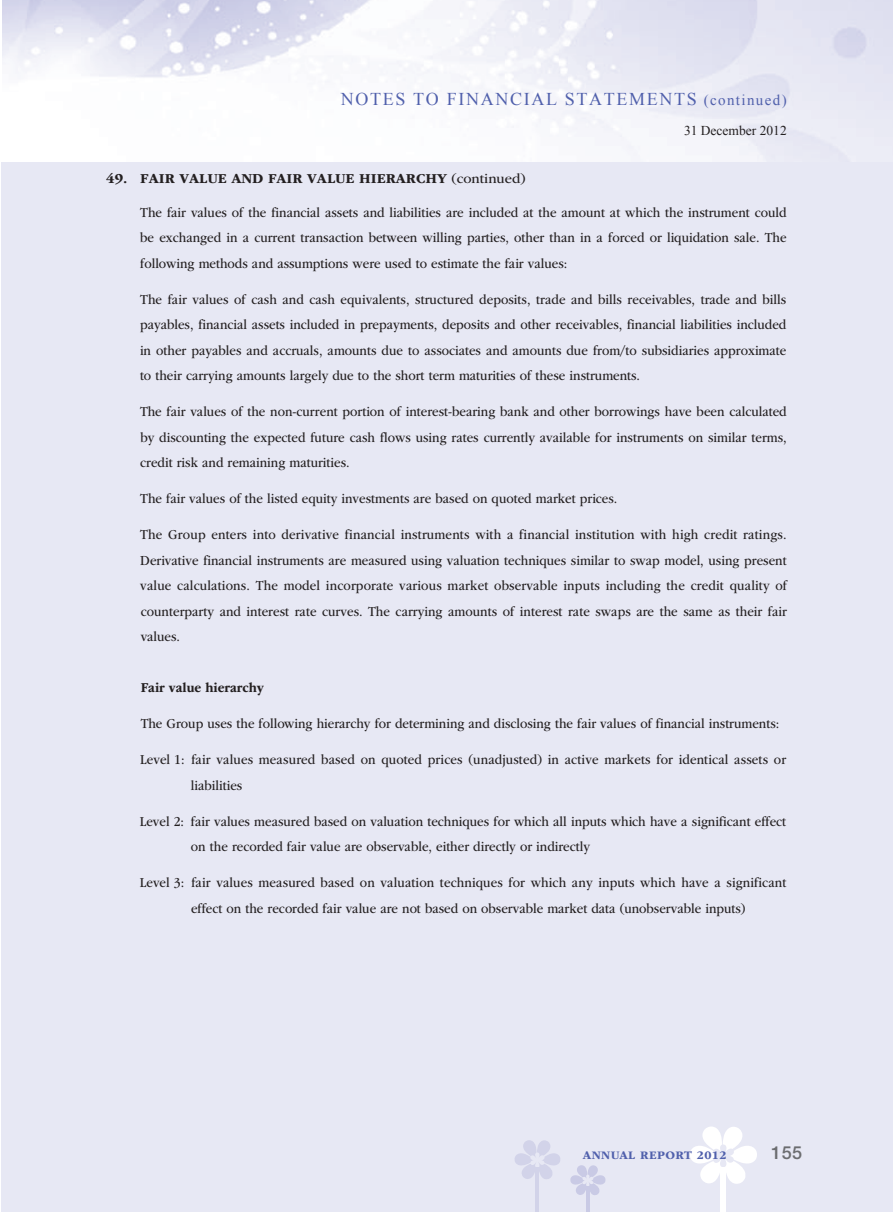
<style>
.page{position:relative;width:893px;height:1212px;background:#fff}
.page>*{position:absolute;margin:0;border:0;box-sizing:border-box;transform-origin:0 0}
.t1{font:18px "Times New Roman";letter-spacing:.095em;color:#5060ac}
.t2{font:500 18px "Helvetica Neue LT Std";color:#6c6d70}
.t3{font:14.25px/25.5px "ITC Garamond Std";color:#231f20;text-align:justify;scale:.9 1}
.t4{font:700 14.25px "ITC Garamond Std";color:#231f20}
.t5{font:700 14.25px "ITC Garamond Std";color:#231f20;scale:.9 1}
.t6{font:13.5px "Times New Roman";color:#231f20}
.t7{font:700 12px "ITC Garamond Std";letter-spacing:.03em;color:#5060ac}
.s1{font-size:15px}
.s2{font-weight:400}
</style>
<div class="page">
<img style="left:3px;top:0;width:890px;height:163px">
<div style="left:1px;top:163px;width:892px;height:1049px;background:#e7e8f4"></div>
<hr style="left:535px;top:1168px;width:4px;height:44px;background:#d2d3e9">
<svg style="left:515px;top:1140px;width:45px;height:39px"></svg>
<div style="left:720px;top:1167px;width:6px;height:45px;background:#fff"></div>
<svg style="left:690px;top:1126px;width:67px;height:58px"></svg>
<hr style="left:586px;top:1186px;width:3px;height:26px;background:#c9cae5">
<svg style="left:570px;top:1165px;width:36px;height:30px"></svg>
<p class="t1" style="left:341px;top:87px;width:447px">NOTES TO FINANCIAL STATEMENTS <span class="s1">(CONTINUED)</span></p>
<p class="t6" style="left:684px;top:122px;width:104px">31 DECEMBER 2012</p>
<p class="t4" style="left:106px;top:170px;width:421px">49. FAIR VALUE AND FAIR VALUE HIERARCHY <span class="s2">(continued)</span></p>
<p class="t3" style="left:140px;top:200px;width:720px">The fair values of the financial assets and liabilities are included at the amount at which the instrument could be exchanged in a current transaction between willing parties, other than in a forced or liquidation sale. The following methods and assumptions were used to estimate the fair values:</p>
<p class="t3" style="left:140px;top:287px;width:720px">The fair values of cash and cash equivalents, structured deposits, trade and bills receivables, trade and bills payables, financial assets included in prepayments, deposits and other receivables, financial liabilities included in other payables and accruals, amounts due to associates and amounts due from/to subsidiaries approximate to their carrying amounts largely due to the short term maturities of these instruments.</p>
<p class="t3" style="left:140px;top:399px;width:720px">The fair values of the non-current portion of interest-bearing bank and other borrowings have been calculated by discounting the expected future cash flows using rates currently available for instruments on similar terms, credit risk and remaining maturities.</p>
<p class="t3" style="left:140px;top:486px;width:532px">The fair values of the listed equity investments are based on quoted market prices.</p>
<p class="t3" style="left:140px;top:522px;width:720px">The Group enters into derivative financial instruments with a financial institution with high credit ratings.<br>Derivative financial instruments are measured using valuation techniques similar to swap model, using present value calculations. The model incorporate various market observable inputs including the credit quality of counterparty and interest rate curves. The carrying amounts of interest rate swaps are the same as their fair values.</p>
<p class="t5" style="left:141px;top:680px;width:138px">Fair value hierarchy</p>
<p class="t3" style="left:141px;top:711px;width:711px">The Group uses the following hierarchy for determining and disclosing the fair values of financial instruments:</p>
<p class="t3" style="left:191px;top:747px;width:663px;text-indent:-51px">Level 1: fair values measured based on quoted prices (unadjusted) in active markets for identical assets or liabilities</p>
<p class="t3" style="left:191px;top:809px;width:663px;text-indent:-51px">Level 2: fair values measured based on valuation techniques for which all inputs which have a significant effect on the recorded fair value are observable, either directly or indirectly</p>
<p class="t3" style="left:191px;top:870px;width:663px;text-indent:-51px">Level 3: fair values measured based on valuation techniques for which any inputs which have a significant effect on the recorded fair value are not based on observable market data (unobservable inputs)</p>
<p class="t7" style="left:583px;top:1148px;width:145px">ANNUAL REPORT 2012</p>
<p class="t2" style="left:771px;top:1142px;width:33px">155</p>
</div>
